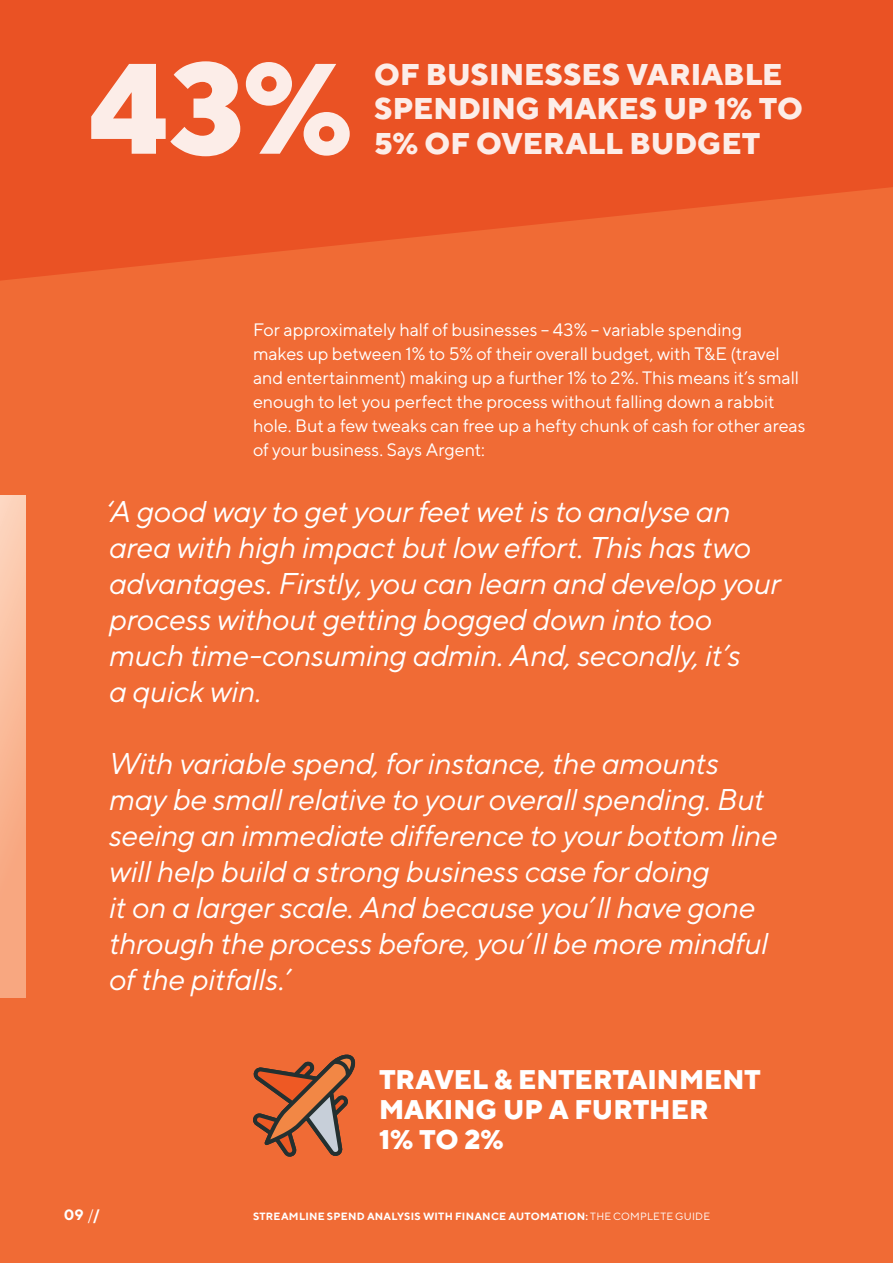
<style>
.page{position:relative;width:893px;height:1263px;background:#f06b35}
.page>*{position:absolute;margin:0;border:0;box-sizing:border-box;transform-origin:0 0}
.t1{font:800 128.25px "TT Norms";color:#fff}
.t2{font:italic 30px/36px "TT Norms";letter-spacing:-.015em;color:#fff}
.t3{font:800 30px/34.5px "TT Norms";color:#fff}
.t4{font:800 27px/30px "TT Norms";color:#fff}
.t5{font:18px/24px "TT Norms";letter-spacing:-.01em;color:#fff}
.t6{font:700 15px "TT Norms";color:#fff}
.t7{font:700 10.5px "TT Norms";letter-spacing:.025em;color:#fff}
.s1{font-weight:400}
</style>
<div class="page">
<svg style="left:0;top:0;width:893px;height:281px;fill:#ea5224"></svg>
<svg style="left:253px;top:1054px;width:103px;height:103px"></svg>
<div style="left:0;top:495px;width:26px;height:502px;background:linear-gradient(to bottom,#fcd1b8,#f79e74)"></div>
<h1 class="t1" style="left:88px;top:26px;width:266px">43%</h1>
<p class="t3" style="left:374px;top:56px;width:430px">OF BUSINESSES VARIABLE<br>SPENDING MAKES UP 1% TO</p>
<p class="t3" style="left:374px;top:125px;width:388px">5% OF OVERALL BUDGET</p>
<p class="t5" style="left:253px;top:317px;width:491px">For approximately half of businesses – 43% – variable spending</p>
<p class="t5" style="left:253px;top:341px;width:554px">makes up between 1% to 5% of their overall budget, with T&amp;E (travel and entertainment) making up a further 1% to 2%. This means it’s small enough to let you perfect the process without falling down a rabbit hole. But a few tweaks can free up a hefty chunk of cash for other areas of your business. Says Argent:</p>
<p class="t2" style="left:106px;top:493px;width:677px">‘A good way to get your feet wet is to analyse an area with high impact but low effort. This has two advantages. Firstly, you can learn and develop your process without getting bogged down into too much time-consuming admin. And, secondly, it’s<br>a quick win.</p>
<p class="t2" style="left:109px;top:745px;width:670px">With variable spend, for instance, the amounts may be small relative to your overall spending. But seeing an immediate difference to your bottom line will help build a strong business case for doing</p>
<p class="t2" style="left:109px;top:889px;width:661px">it on a larger scale. And because you’ll have gone through the process before, you’ll be more mindful of the pitfalls.’</p>
<p class="t4" style="left:379px;top:1063px;width:383px">TRAVEL &amp; ENTERTAINMENT<br>MAKING UP A FURTHER</p>
<p class="t4" style="left:379px;top:1123px;width:126px">1% TO 2%</p>
<p class="t6" style="left:64px;top:1206px;width:38px">09 <span class="s1">/</span>/</p>
<p class="t7" style="left:253px;top:1210px;width:459px">STREAMLINE SPEND ANALYSIS WITH FINANCE AUTOMATION: <span class="s1">THE COMPLETE GUIDE</span></p>
</div>
